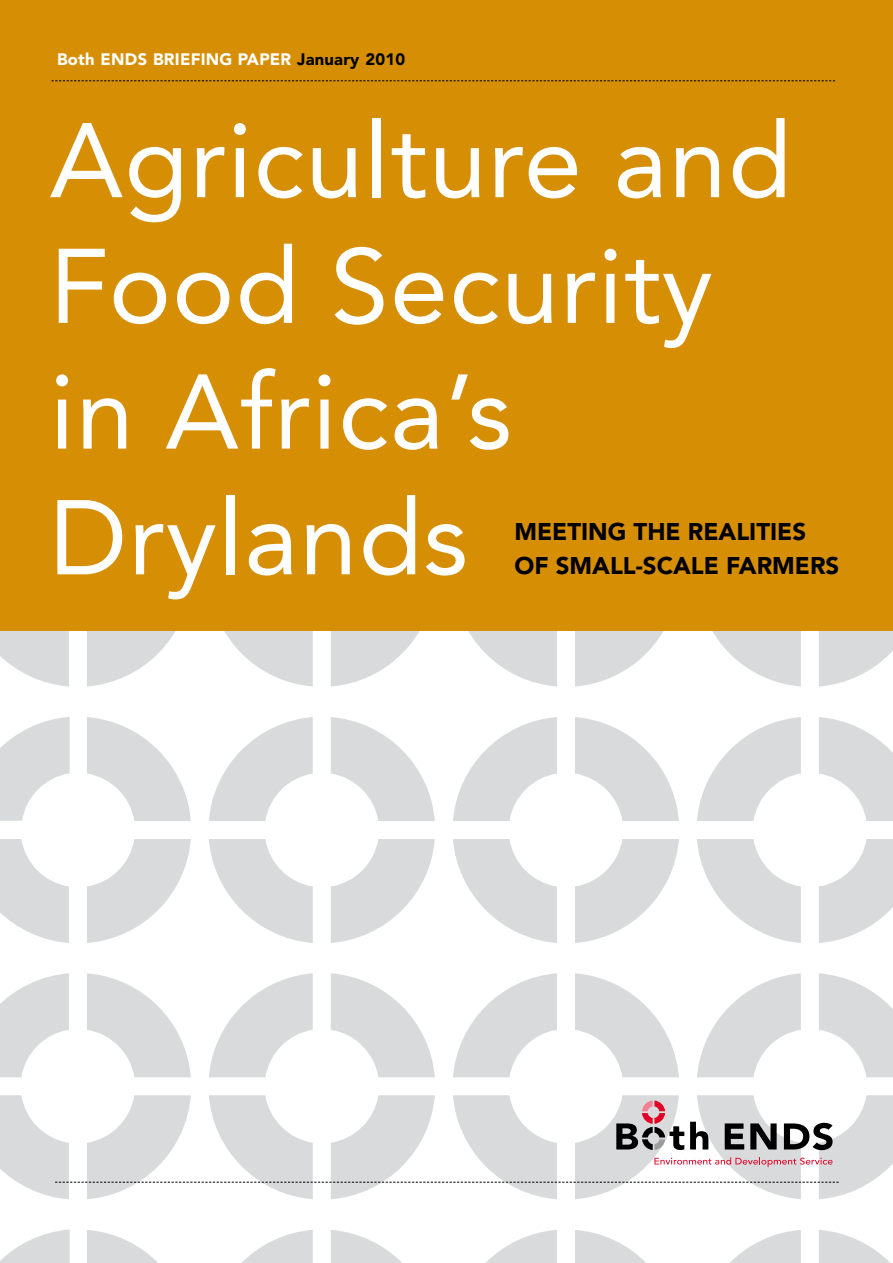
<style>
.page{position:relative;width:893px;height:1263px;background:#fff}
.page>*{position:absolute;margin:0;border:0;box-sizing:border-box;transform-origin:0 0}
.t1{font:104.7px/125.7px "Avenir";letter-spacing:.01em;color:#fff}
.t2{font:900 24px "Avenir";color:#000}
.t3{font:900 16.5px "Avenir";letter-spacing:.015em;color:#fff}
.s1{color:#000}
</style>
<div class="page">
<svg style="left:0;top:717px;width:70px;height:104px"></svg>
<svg style="left:0;top:630px;width:69px;height:56px"></svg>
<svg style="left:87px;top:630px;width:104px;height:56px"></svg>
<svg style="left:209px;top:839px;width:104px;height:104px"></svg>
<svg style="left:331px;top:717px;width:104px;height:104px"></svg>
<svg style="left:331px;top:839px;width:104px;height:104px"></svg>
<svg style="left:209px;top:717px;width:104px;height:104px"></svg>
<svg style="left:453px;top:630px;width:104px;height:56px"></svg>
<svg style="left:575px;top:630px;width:104px;height:56px"></svg>
<svg style="left:697px;top:839px;width:104px;height:104px"></svg>
<svg style="left:819px;top:717px;width:74px;height:104px"></svg>
<svg style="left:819px;top:839px;width:74px;height:104px"></svg>
<svg style="left:697px;top:717px;width:104px;height:104px"></svg>
<svg style="left:87px;top:717px;width:104px;height:104px"></svg>
<svg style="left:0;top:839px;width:69px;height:104px"></svg>
<svg style="left:87px;top:839px;width:104px;height:104px"></svg>
<svg style="left:209px;top:630px;width:104px;height:56px"></svg>
<svg style="left:331px;top:630px;width:104px;height:56px"></svg>
<svg style="left:575px;top:717px;width:104px;height:104px"></svg>
<svg style="left:453px;top:839px;width:104px;height:104px"></svg>
<svg style="left:453px;top:717px;width:104px;height:104px"></svg>
<svg style="left:575px;top:839px;width:104px;height:104px"></svg>
<svg style="left:697px;top:630px;width:104px;height:56px"></svg>
<svg style="left:819px;top:630px;width:74px;height:56px"></svg>
<svg style="left:0;top:1229px;width:70px;height:34px"></svg>
<svg style="left:87px;top:973px;width:104px;height:104px"></svg>
<svg style="left:0;top:973px;width:69px;height:104px"></svg>
<svg style="left:331px;top:1230px;width:71px;height:33px"></svg>
<svg style="left:242px;top:1230px;width:71px;height:33px"></svg>
<svg style="left:575px;top:973px;width:104px;height:104px"></svg>
<svg style="left:453px;top:973px;width:104px;height:104px"></svg>
<svg style="left:819px;top:1230px;width:71px;height:33px"></svg>
<svg style="left:730px;top:1230px;width:71px;height:33px"></svg>
<svg style="left:87px;top:1230px;width:71px;height:33px"></svg>
<svg style="left:331px;top:973px;width:104px;height:104px"></svg>
<svg style="left:209px;top:973px;width:104px;height:104px"></svg>
<svg style="left:575px;top:1230px;width:71px;height:33px"></svg>
<svg style="left:486px;top:1230px;width:71px;height:33px"></svg>
<svg style="left:819px;top:973px;width:74px;height:104px"></svg>
<svg style="left:697px;top:973px;width:104px;height:104px"></svg>
<div style="left:0;top:0;width:893px;height:630px;background:#d68e04"></div>
<svg style="left:0;top:1095px;width:893px;height:104px"></svg>
<svg style="left:52px;top:80px;width:783px;height:1px"></svg>
<p class="t3" style="left:57px;top:50px;width:350px">BOTH ENDS BRIEFING PAPER <span class="s1">JANUARY 2010</span></p>
<p class="t1" style="left:50px;top:98px;width:744px">Agriculture and<br>Food Security in Africa’s<br>Drylands</p>
<p class="t2" style="left:514px;top:517px;width:82px">MEETING</p>
<p class="t2" style="left:634px;top:517px;width:71px">THE REA</p>
<p class="t2" style="left:736px;top:517px;width:46px">LITIES</p>
<p class="t2" style="left:514px;top:551px;width:61px">OF SMA</p>
<p class="t2" style="left:610px;top:551px;width:133px">LL-SCALE FARMERS</p>
</div>
